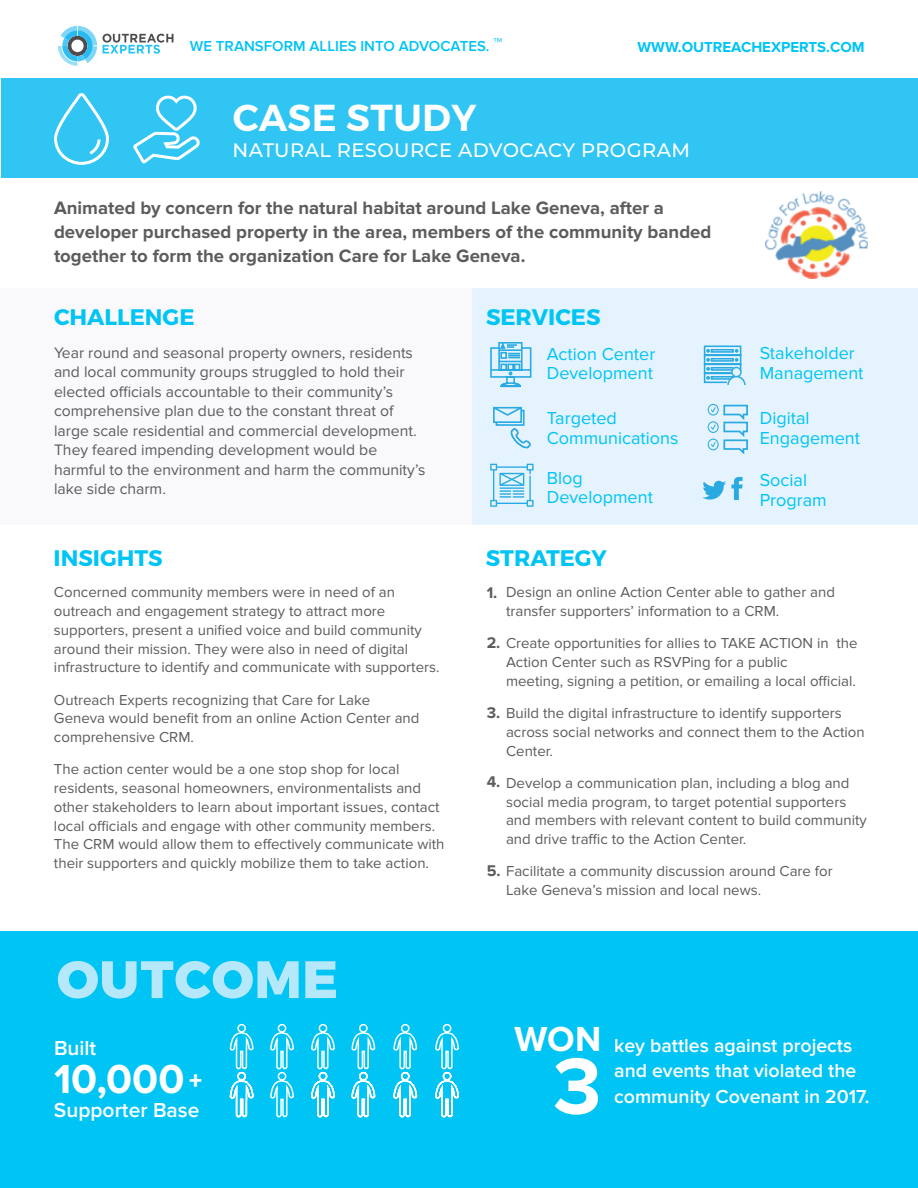
<style>
.page{position:relative;width:918px;height:1188px;background:#fff}
.page>*{position:absolute;margin:0;border:0;box-sizing:border-box;transform-origin:0 0}
.t1{font:700 82.5px "Proxima Nova";color:#fff}
.t2{font:800 52.5px "Montserrat";letter-spacing:.015em;color:#b5e8fa}
.t3{font:700 42px "Proxima Nova";color:#fff}
.t4{font:600 37.5px "Montserrat";letter-spacing:.01em;color:#fff}
.t5{font:700 36px "Proxima Nova";color:#fff}
.t6{font:900 25.5px "Proxima Nova";color:#fff}
.t7{font:700 22.5px "Montserrat";color:#00c4f4}
.t8{font:600 21px "Proxima Nova";color:#fff}
.t9{font:600 19.5px/25.5px "Proxima Nova";color:#fff}
.t10{font:500 19.5px "Montserrat";letter-spacing:.02em;color:#fff}
.t11{font:700 18.6px/24px "Proxima Nova";color:#5d5b5c}
.t12{font:18px/19.5px "Proxima Nova";color:#00c4f4}
.t13{font:700 16.05px "Proxima Nova";color:#5d5b5c}
.t14{font:15.75px/19.5px "Proxima Nova";color:#5a5c5d}
.t15{font:15px/18.8px "Proxima Nova";color:#5d5b5c}
.t16{font:600 15px "Proxima Nova";color:#00c4f4}
.t17{font:700 15px "Proxima Nova";color:#00c4f4}
.s1{font-weight:700;font-size:19.5px}
.s2{font-weight:700;font-size:16.05px}
</style>
<div class="page">
<div style="left:0;top:289px;width:472px;height:236px;background:#f9f9fb"></div>
<div style="left:472px;top:289px;width:446px;height:236px;background:#e4f3fe"></div>
<div style="left:1px;top:78px;width:917px;height:100px;background:#30c5f3"></div>
<div style="left:0;top:932px;width:918px;height:256px;background:#00c4f4"></div>
<svg style="left:58px;top:26px;width:39px;height:40px"></svg>
<svg style="left:103px;top:34px;width:71px;height:20px"></svg>
<svg style="left:703px;top:345px;width:43px;height:40px"></svg>
<svg style="left:490px;top:342px;width:42px;height:46px"></svg>
<img style="left:766px;top:192px;width:101px;height:87px">
<svg style="left:54px;top:93px;width:55px;height:72px"></svg>
<svg style="left:133px;top:95px;width:67px;height:69px"></svg>
<svg style="left:708px;top:404px;width:40px;height:51px"></svg>
<svg style="left:490px;top:464px;width:44px;height:43px"></svg>
<hr style="left:499px;top:487px;width:25px;height:2px;background:#27abe2">
<svg style="left:702px;top:477px;width:41px;height:23px"></svg>
<svg style="left:230px;top:1023px;width:229px;height:95px"></svg>
<svg style="left:493px;top:406px;width:38px;height:43px"></svg>
<p class="t16" style="left:190px;top:38px;width:314px">WE TRANSFORM ALLIES INTO ADVOCATES. <span class="s1">™</span></p>
<p class="t17" style="left:637px;top:39px;width:229px">WWW.OUTREACHEXPERTS.COM</p>
<h3 class="t4" style="left:233px;top:94px;width:245px">CASE STUDY</h3>
<h3 class="t10" style="left:232px;top:137px;width:459px">NATURAL RESOURCE ADVOCACY PROGRAM</h3>
<p class="t11" style="left:54px;top:196px;width:659px">Animated by concern for the natural habitat around Lake Geneva, after a developer purchased property in the area, members of the community banded together to form the organization Care for Lake Geneva.</p>
<h3 class="t7" style="left:54px;top:303px;width:142px">CHALLENGE</h3>
<h3 class="t7" style="left:486px;top:303px;width:116px">SERVICES</h3>
<p class="t14" style="left:54px;top:343px;width:373px">Year round and seasonal property owners, residents and local community groups struggled to hold their elected officials accountable to their community’s comprehensive plan due to the constant threat of large scale residential and commercial development.<br>They feared impending development would be harmful to the environment and harm the community’s lake side charm.</p>
<p class="t12" style="left:547px;top:344px;width:110px">Action Center<br>Development</p>
<p class="t12" style="left:547px;top:409px;width:133px">Targeted<br>Communications</p>
<p class="t12" style="left:547px;top:468px;width:108px">Blog<br>Development</p>
<h3 class="t7" style="left:54px;top:544px;width:111px">INSIGHTS</h3>
<h3 class="t7" style="left:486px;top:544px;width:123px">STRATEGY</h3>
<p class="t12" style="left:760px;top:344px;width:105px">Stakeholder<br>Management</p>
<p class="t12" style="left:760px;top:409px;width:102px">Digital<br>Engagement</p>
<p class="t12" style="left:760px;top:471px;width:69px">Social<br>Program</p>
<p class="t15" style="left:54px;top:583px;width:387px">Concerned community members were in need of an outreach and engagement strategy to attract more supporters, present a unified voice and build community around their mission. They were also in need of digital infrastructure to identify and communicate with supporters.</p>
<p class="t15" style="left:54px;top:690px;width:367px">Outreach Experts recognizing that Care for Lake<br>Geneva would benefit from an online Action Center and comprehensive CRM.</p>
<p class="t15" style="left:54px;top:760px;width:392px">The action center would be a one stop shop for local residents, seasonal homeowners, environmentalists and other stakeholders to learn about important issues, contact local officials and engage with other community members.<br>The CRM would allow them to effectively communicate with their supporters and quickly mobilize them to take action.</p>
<h2 class="t2" style="left:57px;top:947px;width:283px">OUTCOME</h2>
<h3 class="t8" style="left:54px;top:1036px;width:44px">Built</h3>
<h3 class="t3" style="left:54px;top:1055px;width:132px">10,000</h3>
<h3 class="t8" style="left:54px;top:1098px;width:147px">Supporter Base</h3>
<h3 class="t6" style="left:189px;top:1065px;width:15px">+</h3>
<p class="t15" style="left:506px;top:583px;width:330px">Design an online Action Center able to gather and transfer supporters’ information to a CRM.</p>
<p class="t15" style="left:506px;top:634px;width:353px;text-indent:-19px"><span class="s2">2.</span> Create opportunities for allies to TAKE ACTION in the<br>Action Center such as RSVPing for a public<br>meeting, signing a petition, or emailing a local official.</p>
<p class="t15" style="left:506px;top:704px;width:360px;text-indent:-19px"><span class="s2">3.</span> Build the digital infrastructure to identify supporters across social networks and connect them to the Action<br>Center.</p>
<p class="t15" style="left:506px;top:774px;width:362px;text-indent:-19px"><span class="s2">4.</span> Develop a communication plan, including a blog and social media program, to target potential supporters and members with relevant content to build community and drive traffic to the Action Center.</p>
<p class="t15" style="left:506px;top:862px;width:328px;text-indent:-19px"><span class="s2">5.</span> Facilitate a community discussion around Care for<br>Lake Geneva’s mission and local news.</p>
<p class="t13" style="left:487px;top:584px;width:12px">1.</p>
<h3 class="t5" style="left:515px;top:1018px;width:88px">WON</h3>
<h1 class="t1" style="left:553px;top:1039px;width:50px">3</h1>
<h3 class="t9" style="left:614px;top:1033px;width:257px">key battles against projects and events that violated the community Covenant in 2017.</h3>
</div>
